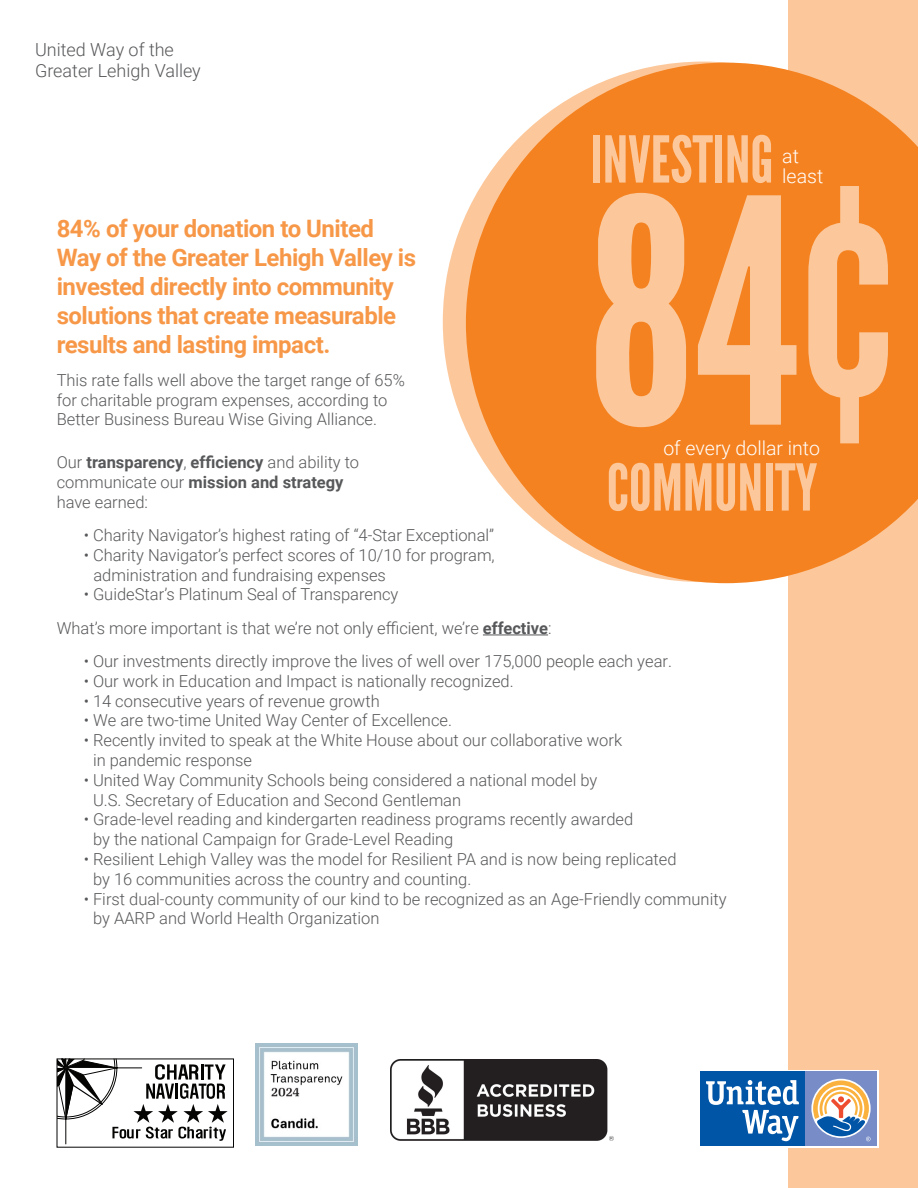
<style>
.page{position:relative;width:918px;height:1188px;background:#fff}
.page>*{position:absolute;margin:0;border:0;box-sizing:border-box;transform-origin:0 0}
.t1{font:312px "League Gothic";color:#fcc89b}
.t2{font:64.35px "League Gothic";color:#fcc89b}
.t3{font:700 24px/28.8px "Roboto";letter-spacing:-.02em;color:#f79848}
.t4{font:300 19.5px "Roboto";color:#fff}
.t5{font:300 18px/21.6px "Roboto";color:#57585a}
.t6{font:300 16.5px/19.8px "Roboto";color:#57585a}
.t7{font:700 16.5px "Roboto";color:#57585a}
.s1{font-weight:300}
.s2{font-weight:700}
</style>
<div class="page">
<div style="left:788px;top:0;width:130px;height:1188px;background:#fcc89b"></div>
<div style="left:699px;top:1070px;width:179px;height:78px;background:linear-gradient(to right,#fff,#fff)"></div>
<div style="left:805px;top:1072px;width:72px;height:74px;background:#788dc7"></div>
<div style="left:701px;top:1072px;width:104px;height:74px;background:#0155a7"></div>
<svg style="left:706px;top:1080px;width:93px;height:61px"></svg>
<svg style="left:813px;top:1081px;width:58px;height:60px"></svg>
<svg style="left:443px;top:62px;width:295px;height:367px"></svg>
<svg style="left:466px;top:63px;width:452px;height:520px;background:#f6923d"></svg>
<hr style="left:483px;top:635px;width:65px;height:1px;background:#57585a">
<svg style="left:59px;top:1061px;width:169px;height:84px"></svg>
<div style="left:57px;top:1059px;width:177px;height:89px;border:1px solid #040503"></div>
<img style="left:256px;top:1043px;width:101px;height:102px">
<img style="left:391px;top:1059px;width:223px;height:82px">
<p class="t5" style="left:35px;top:38px;width:167px">United Way of the<br>Greater Lehigh Valley</p>
<p class="t2" style="left:591px;top:121px;width:184px">INVESTING</p>
<p class="t4" style="left:782px;top:142px;width:18px">at</p>
<p class="t4" style="left:782px;top:162px;width:43px">least</p>
<p class="t1" style="left:588px;top:128px;width:309px">84¢</p>
<p class="t4" style="left:663px;top:434px;width:158px">of every dollar into</p>
<p class="t2" style="left:607px;top:449px;width:212px">COMMUNITY</p>
<p class="t3" style="left:57px;top:214px;width:361px">84% of your donation to United<br>Way of the Greater Lehigh Valley is invested directly into community solutions that create measurable results and lasting impact.</p>
<p class="t6" style="left:57px;top:369px;width:350px">This rate falls well above the target range of 65% for charitable program expenses, according to<br>Better Business Bureau Wise Giving Alliance.</p>
<p class="t7" style="left:57px;top:451px;width:304px"><span class="s1">Our</span> transparency<span class="s1">,</span> efficiency <span class="s1">and ability to</span></p>
<p class="t7" style="left:57px;top:471px;width:288px"><span class="s1">communicate our</span> mission and strategy</p>
<p class="t6" style="left:57px;top:491px;width:93px">have earned:</p>
<p class="t6" style="left:84px;top:525px;width:412px">• Charity Navigator’s highest rating of “4-Star Exceptional”</p>
<p class="t6" style="left:84px;top:544px;width:413px">• Charity Navigator’s perfect scores of 10/10 for program,</p>
<p class="t6" style="left:93px;top:564px;width:294px">administration and fundraising expenses</p>
<p class="t6" style="left:84px;top:584px;width:316px">• GuideStar’s Platinum Seal of Transparency</p>
<p class="t6" style="left:57px;top:617px;width:496px">What’s more important is that we’re not only efficient, we’re <span class="s2">effective</span>:</p>
<p class="t6" style="left:84px;top:651px;width:590px">• Our investments directly improve the lives of well over 175,000 people each year.</p>
<p class="t6" style="left:84px;top:670px;width:432px">• Our work in Education and Impact is nationally recognized.</p>
<p class="t6" style="left:84px;top:690px;width:298px">• 14 consecutive years of revenue growth</p>
<p class="t6" style="left:84px;top:710px;width:370px">• We are two-time United Way Center of Excellence.</p>
<p class="t6" style="left:93px;top:730px;width:531px;text-indent:-9px">• Recently invited to speak at the White House about our collaborative work in pandemic response</p>
<p class="t6" style="left:93px;top:769px;width:506px;text-indent:-9px">• United Way Community Schools being considered a national model by<br>U.S. Secretary of Education and Second Gentleman</p>
<p class="t6" style="left:93px;top:809px;width:542px;text-indent:-9px">• Grade-level reading and kindergarten readiness programs recently awarded by the national Campaign for Grade-Level Reading</p>
<p class="t6" style="left:93px;top:849px;width:585px;text-indent:-9px">• Resilient Lehigh Valley was the model for Resilient PA and is now being replicated by 16 communities across the country and counting.</p>
<p class="t6" style="left:93px;top:888px;width:635px;text-indent:-9px">• First dual-county community of our kind to be recognized as an Age-Friendly community by AARP and World Health Organization</p>
</div>
